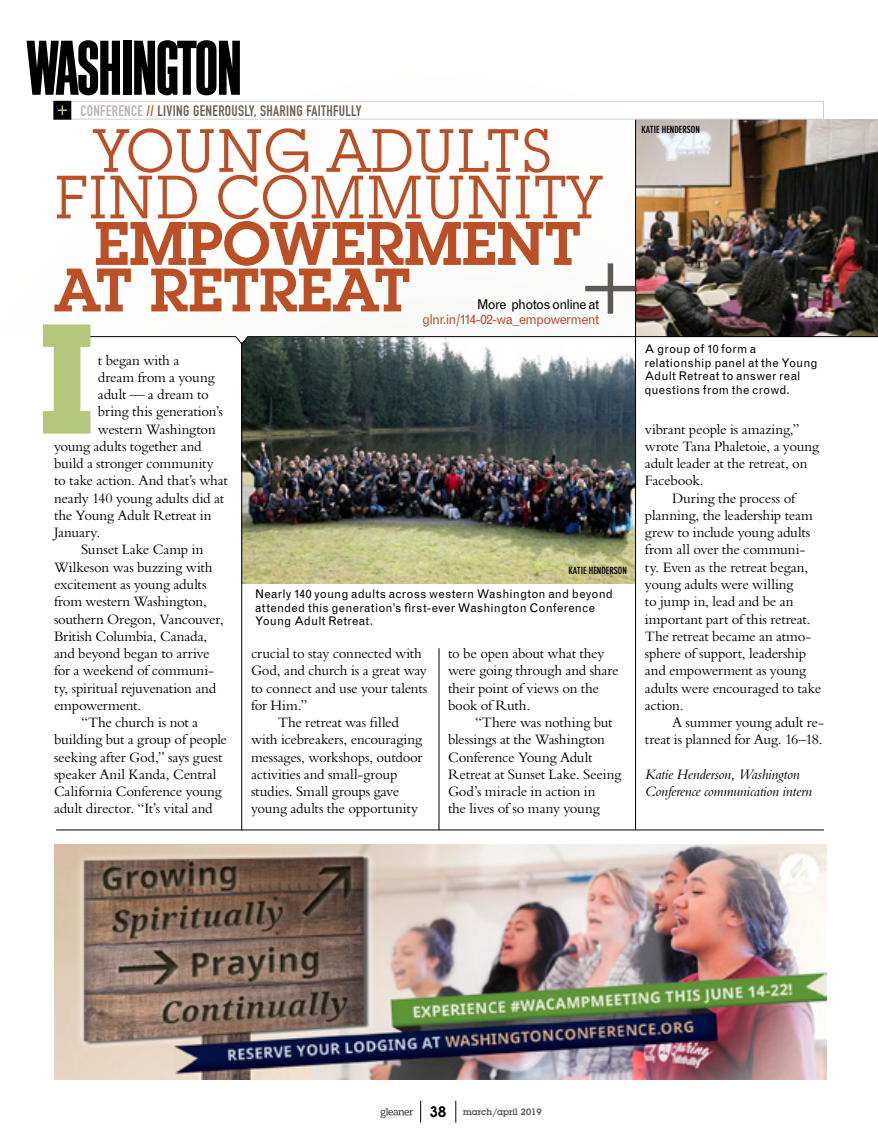
<style>
.page{position:relative;width:878px;height:1148px;background:#fff}
.page>*{position:absolute;margin:0;border:0;box-sizing:border-box;transform-origin:0 0}
.t1{font:700 153.45px "Lubalin Graph IT Cby BT";color:#b5c77d}
.t2{font:81px "Block Gothic Bold Extra Cond";letter-spacing:-.025em;color:#000}
.page_title-Washingto{font:60px "Lubalin Graph IT Cby BT";color:#bb4f26}
.page_title-Washingto-2{font:600 60px "Lubalin Graph";color:#bb4f26}
.body-Washington_Conf{font:15px/17.2px "Bembo";letter-spacing:-.015em;color:#000}
.lead-Washington_Conf{font:15px "Bembo";letter-spacing:-.015em;color:#000}
.author-Washington_Co{font:italic 15px/17.2px "Bembo";letter-spacing:-.015em;color:#000}
.t3{font:15px "DIN Engschrift";letter-spacing:.02em;color:#6e6157}
.t4{font:13.5px/15px "Grotesque";letter-spacing:-.055em;color:#bb4f26;text-align:right}
.photo_caption-Washin{font:12px/13.5px "Grotesque";letter-spacing:.01em;color:#000}
.photo_credit-Washing{font:700 condensed 9.75px "DIN Neuzeit Grotesk";color:#000}
.t5{font:600 9px "Lubalin Graph";color:#57595b}
.s1{color:#bdb6b1}
.s2{color:#bb4f26}
.s3{color:#000}
.s4{font-family:"Lubalin Graph IT Cby BT";font-size:15px;color:#000}
</style>
<div class="page">
<img style="left:54px;top:844px;width:772px;height:235px">
<img style="left:242px;top:344px;width:393px;height:239px">
<img style="left:636px;top:119px;width:242px;height:217px">
<hr style="left:635px;top:119px;width:1px;height:710px;background:#000">
<svg style="left:68px;top:336px;width:810px;height:8px"></svg>
<hr style="left:56px;top:829px;width:768px;height:1px;background:#000">
<hr style="left:438px;top:648px;width:1px;height:182px;background:#000">
<hr style="left:241px;top:342px;width:1px;height:488px;background:#000">
<div style="left:607px;top:263px;width:6px;height:51px;background:#5d5a55"></div>
<div style="left:585px;top:286px;width:50px;height:5px;background:#5d5a55"></div>
<svg style="left:380px;top:1108px;width:33px;height:10px"></svg>
<svg style="left:455px;top:1100px;width:1px;height:22px"></svg>
<svg style="left:420px;top:1100px;width:1px;height:22px"></svg>
<div style="left:54px;top:101px;width:769px;height:18px;border:1px solid #cdced0"></div>
<div style="left:54px;top:101px;width:17px;height:18px;background:#000"></div>
<svg style="left:58px;top:105px;width:9px;height:10px"></svg>
<h2 class="t2" style="left:27px;top:13px;width:217px">WASHINGTON</h2>
<p class="t3" style="left:80px;top:102px;width:282px"><span class="s1">CONFERENCE</span> <span class="s2">//</span> LIVING GENEROUSLY, SHARING FAITHFULLY</p>
<p class="page_title-Washingto" style="left:94px;top:114px;width:459px">YOUNG ADULTS</p>
<p class="page_title-Washingto" style="left:54px;top:161px;width:548px">FIND COMMUNITY</p>
<p class="page_title-Washingto-2" style="left:94px;top:204px;width:487px">EMPOWERMENT</p>
<p class="page_title-Washingto-2" style="left:54px;top:250px;width:358px">AT RETREAT</p>
<p class="t1" style="left:37px;top:286px;width:62px">I</p>
<p class="t4" style="left:422px;top:296px;width:178px"><span class="s3">More photos online at </span>glnr.in/114-02-wa_empowerment</p>
<p class="lead-Washington_Conf" style="left:98px;top:351px;width:83px">t began with a</p>
<p class="lead-Washington_Conf" style="left:98px;top:368px;width:118px">dream from a young</p>
<p class="lead-Washington_Conf" style="left:98px;top:386px;width:112px">adult — a dream to</p>
<p class="lead-Washington_Conf" style="left:98px;top:403px;width:126px">bring this generation’s</p>
<p class="lead-Washington_Conf" style="left:98px;top:420px;width:119px">western Washington</p>
<p class="lead-Washington_Conf" style="left:54px;top:437px;width:149px">young adults together and</p>
<p class="lead-Washington_Conf" style="left:54px;top:455px;width:161px">build a stronger community</p>
<p class="lead-Washington_Conf" style="left:54px;top:472px;width:175px">to take action. And that’s what</p>
<p class="lead-Washington_Conf" style="left:54px;top:489px;width:171px">nearly 140 young adults did at</p>
<p class="lead-Washington_Conf" style="left:54px;top:506px;width:159px">the Young Adult Retreat in</p>
<p class="lead-Washington_Conf" style="left:54px;top:524px;width:48px">January.</p>
<p class="body-Washington_Conf" style="left:54px;top:541px;width:171px;text-indent:27px">Sunset Lake Camp in<br>Wilkeson was buzzing with excitement as young adults from western Washington, southern Oregon, Vancouver,<br>British Columbia, Canada, and beyond began to arrive for a weekend of communi&shy;ty, spiritual rejuvenation and empowerment.</p>
<p class="body-Washington_Conf" style="left:54px;top:713px;width:174px;text-indent:27px">“The church is not a building but a group of people seeking after God,” says guest speaker Anil Kanda, Central<br>California Conference young adult director. “It’s vital and</p>
<p class="photo_credit-Washing" style="left:568px;top:564px;width:60px">KATIE HENDERSON</p>
<p class="photo_caption-Washin" style="left:255px;top:587px;width:359px">Nearly 140 young adults across western Washington and beyond attended this generation’s first-ever Washington Conference<br>Young Adult Retreat.</p>
<p class="body-Washington_Conf" style="left:251px;top:644px;width:178px">crucial to stay connected with<br>God, and church is a great way to connect and use your talents for Him.”</p>
<p class="body-Washington_Conf" style="left:251px;top:713px;width:173px;text-indent:27px">The retreat was filled with icebreakers, encouraging messages, workshops, outdoor activities and small-group studies. Small groups gave young adults the opportunity</p>
<p class="body-Washington_Conf" style="left:448px;top:644px;width:172px">to be open about what they were going through and share their point of views on the book of Ruth.</p>
<p class="body-Washington_Conf" style="left:448px;top:713px;width:175px;text-indent:27px">“There was nothing but blessings at the Washington<br>Conference Young Adult<br>Retreat at Sunset Lake. Seeing<br>God’s miracle in action in<br>the lives of so many young</p>
<p class="photo_credit-Washing" style="left:641px;top:124px;width:60px">KATIE HENDERSON</p>
<p class="photo_caption-Washin" style="left:644px;top:342px;width:175px">A group of 10 form a relationship panel at the Young<br>Adult Retreat to answer real questions from the crowd.</p>
<p class="body-Washington_Conf" style="left:645px;top:420px;width:176px">vibrant people is amazing,” wrote Tana Phaletoie, a young adult leader at the retreat, on<br>Facebook.</p>
<p class="body-Washington_Conf" style="left:645px;top:489px;width:178px;text-indent:27px">During the process of planning, the leadership team grew to include young adults from all over the communi&shy;ty. Even as the retreat began, young adults were willing<br>to jump in, lead and be an important part of this retreat.<br>The retreat became an atmo&shy;sphere of support, leadership and empowerment as young adults were encouraged to take action.</p>
<p class="body-Washington_Conf" style="left:645px;top:713px;width:180px;text-align:right">A summer young adult re&shy;treat is planned for Aug. 16–18.</p>
<p class="author-Washington_Co" style="left:645px;top:765px;width:169px">Katie Henderson, Washington<br>Conference communication intern</p>
<p class="t5" style="left:429px;top:1106px;width:113px"><span class="s4">38</span> march/april 2019</p>
</div>
